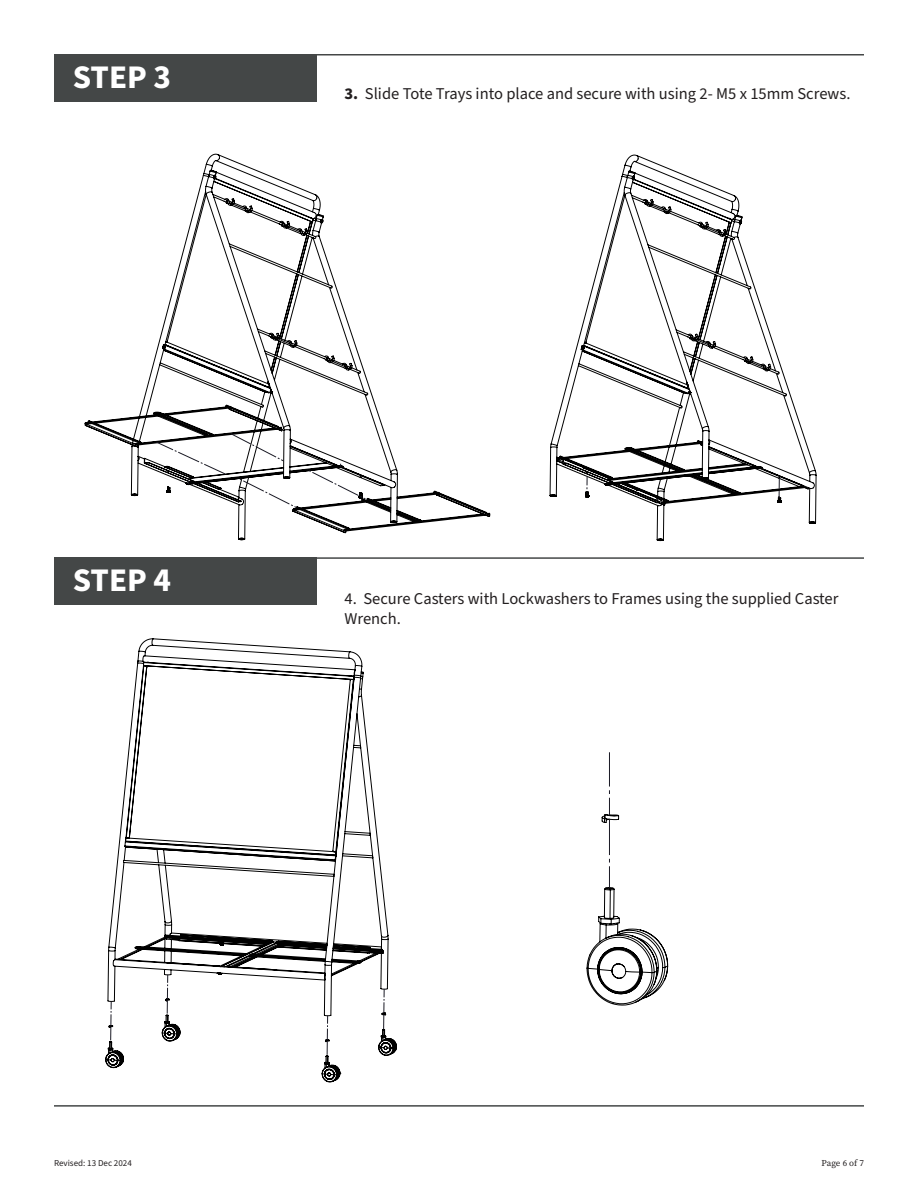
<style>
.page{position:relative;width:918px;height:1188px;background:#fff}
.page>*{position:absolute;margin:0;border:0;box-sizing:border-box;transform-origin:0 0}
.step_number{font:700 33px "Source Sans Pro";color:#fff}
.instruction_body_text{font:16.5px/19.8px "Source Sans Pro";color:#231f20}
.version_control{font:9px "Source Sans Pro";color:#231f20}
.page_number{font:9px "Source Serif Pro";letter-spacing:-.005em;color:#231f20}
.s1{font-weight:700}
</style>
<div class="page">
<hr style="left:54px;top:54px;width:810px;height:2px;background:#444747">
<div style="left:54px;top:54px;width:262px;height:47px;background:#444747"></div>
<hr style="left:54px;top:557px;width:810px;height:2px;background:#444747">
<div style="left:54px;top:557px;width:262px;height:48px;background:#444747"></div>
<svg style="left:85px;top:154px;width:405px;height:386px"></svg>
<svg style="left:550px;top:155px;width:266px;height:386px"></svg>
<svg style="left:307px;top:464px;width:59px;height:35px"></svg>
<svg style="left:156px;top:433px;width:141px;height:75px"></svg>
<svg style="left:587px;top:476px;width:1px;height:16px"></svg>
<svg style="left:779px;top:478px;width:1px;height:20px"></svg>
<hr style="left:73px;top:143px;width:755px;height:1px;background:#191924">
<hr style="left:73px;top:143px;width:1px;height:402px;background:#191924">
<hr style="left:73px;top:713px;width:755px;height:1px;background:#191924">
<hr style="left:869px;top:143px;width:1px;height:402px;background:#191924">
<hr style="left:602px;top:636px;width:105px;height:1px;background:#191924">
<hr style="left:707px;top:636px;width:121px;height:1px;background:#191924">
<hr style="left:707px;top:665px;width:121px;height:1px;background:#191924">
<hr style="left:707px;top:694px;width:121px;height:1px;background:#191924">
<hr style="left:602px;top:665px;width:105px;height:1px;background:#191924">
<hr style="left:515px;top:684px;width:87px;height:1px;background:#191924">
<hr style="left:602px;top:694px;width:105px;height:1px;background:#191924">
<hr style="left:602px;top:674px;width:105px;height:1px;background:#191924">
<hr style="left:602px;top:684px;width:105px;height:1px;background:#191924">
<svg style="left:105px;top:638px;width:292px;height:444px"></svg>
<svg style="left:110px;top:1001px;width:2px;height:41px"></svg>
<svg style="left:383px;top:989px;width:2px;height:40px"></svg>
<svg style="left:327px;top:1016px;width:1px;height:40px"></svg>
<svg style="left:167px;top:975px;width:1px;height:40px"></svg>
<hr style="left:93px;top:627px;width:307px;height:1px;background:#191924">
<hr style="left:93px;top:627px;width:1px;height:463px;background:#191924">
<hr style="left:93px;top:1125px;width:307px;height:1px;background:#191924">
<hr style="left:723px;top:627px;width:1px;height:463px;background:#191924">
<hr style="left:583px;top:1059px;width:1px;height:31px;background:#191924">
<hr style="left:493px;top:1059px;width:1px;height:31px;background:#191924">
<svg style="left:586px;top:752px;width:83px;height:254px"></svg>
<hr style="left:514px;top:710px;width:176px;height:1px;background:#191924">
<hr style="left:514px;top:710px;width:1px;height:313px;background:#191924">
<hr style="left:514px;top:1187px;width:176px;height:1px;background:#191924">
<hr style="left:917px;top:710px;width:1px;height:313px;background:#191924">
<hr style="left:574px;top:1075px;width:116px;height:1px;background:#191924">
<hr style="left:574px;top:1131px;width:116px;height:1px;background:#191924">
<hr style="left:514px;top:1169px;width:60px;height:1px;background:#191924">
<hr style="left:574px;top:1150px;width:116px;height:1px;background:#191924">
<hr style="left:574px;top:1169px;width:116px;height:1px;background:#191924">
<hr style="left:54px;top:1105px;width:810px;height:2px;background:#444747">
<p class="step_number" style="left:73px;top:54px;width:100px">STEP 3</p>
<p class="instruction_body_text" style="left:345px;top:84px;width:507px"><span class="s1">3.</span> Slide Tote Trays into place and secure with using 2- M5 x 15mm Screws.</p>
<p class="step_number" style="left:73px;top:558px;width:100px">STEP 4</p>
<p class="instruction_body_text" style="left:345px;top:589px;width:496px">4. Secure Casters with Lockwashers to Frames using the supplied Caster<br>Wrench.</p>
<p class="version_control" style="left:54px;top:1157px;width:79px">Revised: 13 Dec 2024</p>
<p class="page_number" style="left:822px;top:1157px;width:44px">Page 6 of 7</p>
</div>
